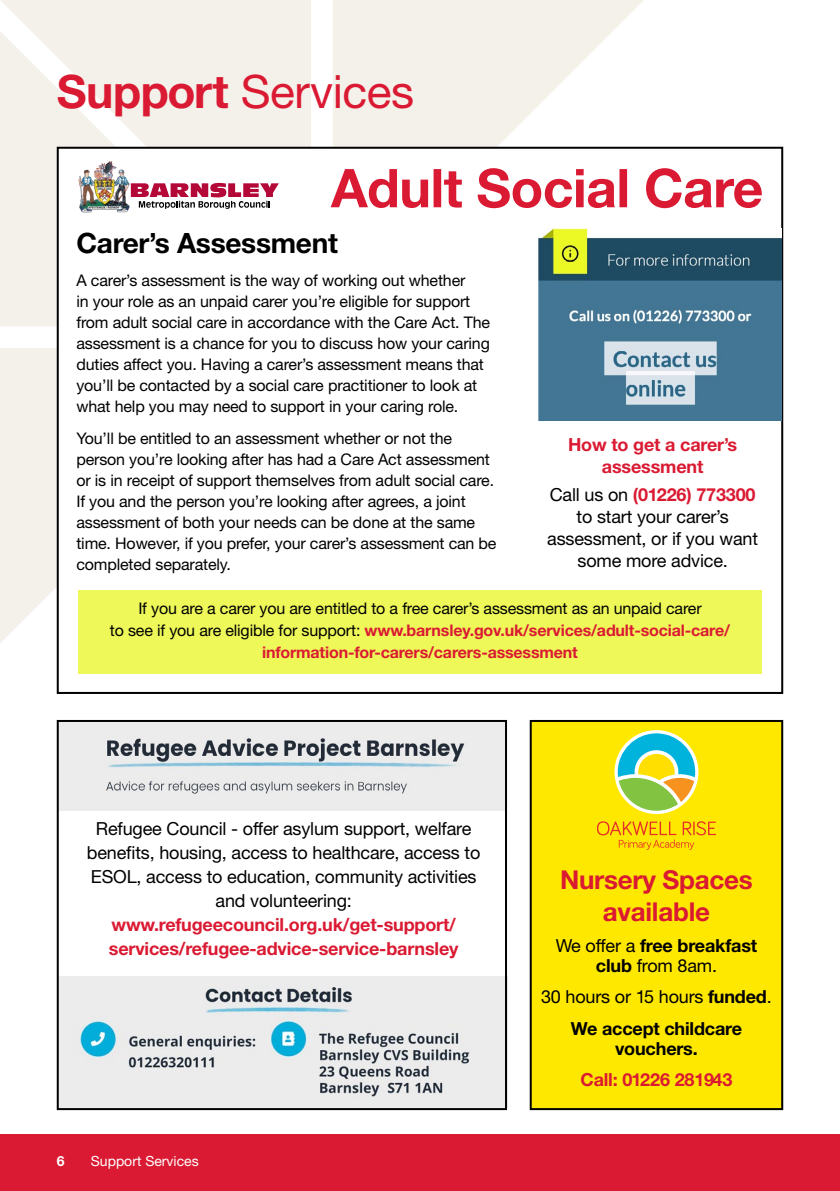
<style>
.page{position:relative;width:840px;height:1191px;background:#fff}
.page>*{position:absolute;margin:0;border:0;box-sizing:border-box;transform-origin:0 0}
.t1{font:46px "Helvetica Neue LT Std";letter-spacing:-.01em;color:#da1a32}
.t2{font:700 28px "Helvetica Neue LT Std";letter-spacing:-.01em;color:#000}
.t3{font:700 26px/32px "Helvetica Neue LT Std";letter-spacing:-.01em;color:#da1a32;text-align:center}
.t4{font:18px/22px "Helvetica Neue LT Std";letter-spacing:-.01em;color:#000;text-align:center}
.t5{font:700 18px/22px "Helvetica Neue LT Std";letter-spacing:-.01em;color:#da1a32;text-align:center}
.t6{font:700 18px/20px "Helvetica Neue LT Std";letter-spacing:-.01em;color:#000;text-align:center}
.t7{font:16px/21px "Helvetica Neue LT Std";letter-spacing:-.01em;color:#000}
.t8{font:14px "Helvetica Neue LT Std";color:#fff}
.t9{font:700 14px "Helvetica Neue LT Std";color:#fff}
.s1{font-weight:700}
.s2{font-weight:700;color:#da1a32}
.s3{font-weight:400}
</style>
<div class="page">
<img style="left:60px;top:976px;width:443px;height:131px">
<svg style="left:0;top:0;width:311px;height:311px;background:#f2efe9"></svg>
<svg style="left:332px;top:0;width:311px;height:147px;fill:#f4f1ea"></svg>
<svg style="left:0;top:348px;width:57px;height:295px;background:#f3f1ea"></svg>
<div style="left:0;top:1134px;width:839px;height:57px;background:#da1a32"></div>
<div style="left:58px;top:148px;width:723px;height:545px;background:#fff"></div>
<img style="left:78px;top:161px;width:51px;height:52px">
<svg style="left:131px;top:183px;width:148px;height:26px"></svg>
<svg style="left:330px;top:168px;width:431px;height:40px"></svg>
<img style="left:538px;top:228px;width:242px;height:193px">
<div style="left:78px;top:590px;width:683px;height:84px;background:#eef859"></div>
<img style="left:60px;top:723px;width:443px;height:87px">
<div style="left:57px;top:720px;width:449px;height:390px;border:2px solid #000"></div>
<div style="left:530px;top:721px;width:251px;height:388px;background:#ffe800"></div>
<div style="left:529px;top:720px;width:253px;height:390px;border:2px solid #000"></div>
<svg style="left:596px;top:821px;width:119px;height:29px"></svg>
<svg style="left:614px;top:730px;width:84px;height:84px"></svg>
<svg style="left:617px;top:733px;width:77px;height:77px"></svg>
<h1 class="t1" style="left:57px;top:64px;width:358px"><span class="s1">Support</span> Services</h1>
<h2 class="t2" style="left:76px;top:226px;width:263px">Carer’s Assessment</h2>
<p class="t7" style="left:76px;top:269px;width:415px">A carer’s assessment is the way of working out whether<br>in your role as an unpaid carer you’re eligible for support from adult social care in accordance with the Care Act. The assessment is a chance for you to discuss how your caring duties affect you. Having a carer’s assessment means that you’ll be contacted by a social care practitioner to look at what help you may need to support in your caring role.</p>
<p class="t7" style="left:76px;top:427px;width:421px">You’ll be entitled to an assessment whether or not the person you’re looking after has had a Care Act assessment or is in receipt of support themselves from adult social care.<br>If you and the person you’re looking after agrees, a joint assessment of both your needs can be done at the same time. However, if you prefer, your carer’s assessment can be completed separately.</p>
<p class="t5" style="left:568px;top:433px;width:170px">How to get a carer’s assessment</p>
<p class="t4" style="left:547px;top:483px;width:212px">Call us on <span class="s2">(01226) 773300 </span>to start your carer’s assessment, or if you want some more advice.</p>
<p class="t7" style="left:110px;top:597px;width:621px;line-height:22px;text-align:center">If you are a carer you are entitled to a free carer’s assessment as an unpaid carer<br>to see if you are eligible for support: <span class="s2">www.barnsley.gov.uk/services/adult-social-care/ information-for-carers/carers-assessment</span></p>
<p class="t4" style="left:87px;top:816px;width:395px;line-height:24px">Refugee Council - offer asylum support, welfare benefits, housing, access to healthcare, access to ESOL, access to education, community activities and volunteering:</p>
<p class="t5" style="left:109px;top:912px;width:351px;line-height:24px;text-align:left">www.refugeecouncil.org.uk/get-support/ services/refugee-advice-service-barnsley</p>
<p class="t9" style="left:57px;top:1151px;width:9px">6</p>
<p class="t8" style="left:91px;top:1152px;width:109px">Support Services</p>
<h3 class="t3" style="left:559px;top:863px;width:194px">Nursery Spaces available</h3>
<p class="t6" style="left:555px;top:935px;width:203px"><span class="s3">We offer a</span> free breakfast club <span class="s3">from 8am.</span></p>
<p class="t6" style="left:541px;top:981px;width:232px;line-height:31.4px"><span class="s3">30 hours or 15 hours</span> funded<span class="s3">.<br></span>We accept childcare</p>
<p class="t6" style="left:614px;top:1038px;width:84px">vouchers.</p>
<p class="t5" style="left:580px;top:1068px;width:153px">Call: 01226 281943</p>
</div>
